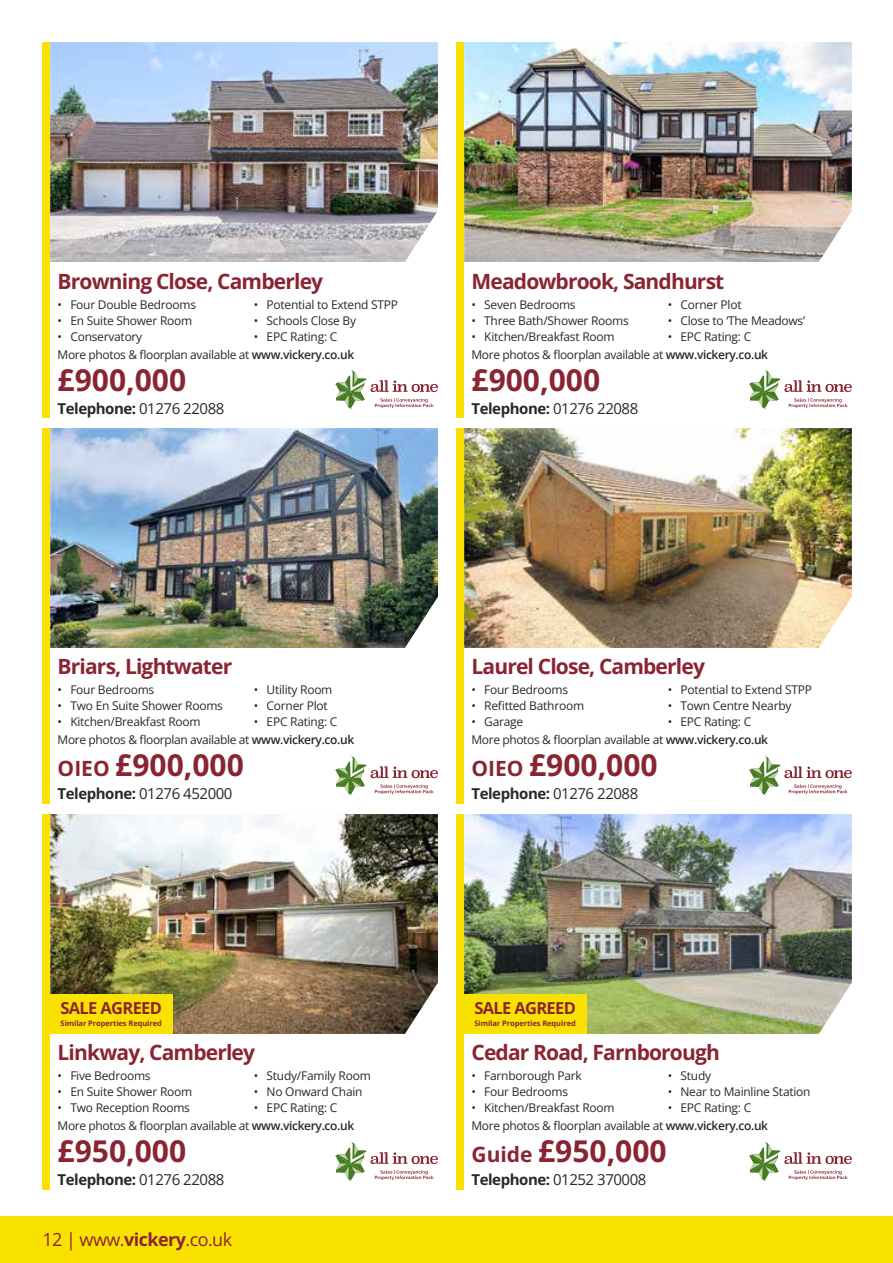
<style>
.page{position:relative;width:893px;height:1263px;background:#fff}
.page>*{position:absolute;margin:0;border:0;box-sizing:border-box;transform-origin:0 0}
.t1{font:700 30px "Open Sans";color:#892532}
.t2{font:700 21px "Open Sans";letter-spacing:-.04em;color:#892532}
.t3{font:18px "Open Sans";letter-spacing:-.03em;color:#892532}
.t4{font:700 16.5px "Open Sans";letter-spacing:-.04em;color:#892532}
.t5{font:700 15px "Open Sans";letter-spacing:-.03em;color:#282827}
.t6{font:15px "Open Sans";letter-spacing:-.03em;color:#282827}
.t7{font:12px "Open Sans";letter-spacing:-.02em;color:#282827}
.t8{font:700 7.5px "Open Sans";letter-spacing:-.01em;color:#892532}
.s1{font-weight:600}
.s2{font-weight:400}
.s3{font-size:21px}
.s4{font-weight:700}
</style>
<div class="page">
<div style="left:43px;top:42px;width:7px;height:375px;background:#fae200"></div>
<div style="left:456px;top:42px;width:8px;height:375px;background:#fae200"></div>
<div style="left:43px;top:428px;width:7px;height:375px;background:#fae200"></div>
<div style="left:456px;top:428px;width:8px;height:375px;background:#fae200"></div>
<div style="left:43px;top:814px;width:7px;height:375px;background:#fae200"></div>
<div style="left:456px;top:814px;width:8px;height:375px;background:#fae200"></div>
<img style="left:50px;top:42px;width:388px;height:220px">
<img style="left:464px;top:42px;width:388px;height:220px">
<img style="left:50px;top:428px;width:388px;height:220px">
<img style="left:464px;top:428px;width:388px;height:220px">
<img style="left:50px;top:814px;width:388px;height:220px">
<img style="left:464px;top:814px;width:388px;height:220px">
<div style="left:0;top:1216px;width:893px;height:47px;background:#fae200"></div>
<svg style="left:335px;top:1142px;width:103px;height:39px"></svg>
<svg style="left:749px;top:1142px;width:103px;height:39px"></svg>
<svg style="left:335px;top:756px;width:103px;height:39px"></svg>
<svg style="left:749px;top:756px;width:103px;height:39px"></svg>
<svg style="left:335px;top:370px;width:103px;height:39px"></svg>
<svg style="left:749px;top:370px;width:103px;height:39px"></svg>
<div style="left:50px;top:994px;width:122px;height:40px;background:#fae200"></div>
<div style="left:464px;top:994px;width:122px;height:40px;background:#fae200"></div>
<h2 class="t2" style="left:58px;top:267px;width:267px">Browning Close, Camberley</h2>
<h2 class="t2" style="left:471px;top:267px;width:254px">Meadowbrook, Sandhurst</h2>
<p class="t7" style="left:58px;top:297px;width:140px">• Four Double Bedrooms</p>
<p class="t7" style="left:58px;top:313px;width:136px">• En Suite Shower Room</p>
<p class="t7" style="left:58px;top:328px;width:86px">• Conservatory</p>
<p class="t7" style="left:668px;top:297px;width:75px">• Corner Plot</p>
<p class="t7" style="left:668px;top:313px;width:139px">• Close to ‘The Meadows’</p>
<p class="t7" style="left:668px;top:328px;width:85px">• EPC Rating: C</p>
<p class="t7" style="left:471px;top:297px;width:106px">• Seven Bedrooms</p>
<p class="t7" style="left:471px;top:313px;width:159px">• Three Bath/Shower Rooms</p>
<p class="t7" style="left:471px;top:328px;width:145px">• Kitchen/Breakfast Room</p>
<p class="t7" style="left:254px;top:297px;width:146px">• Potential to Extend STPP</p>
<p class="t7" style="left:254px;top:313px;width:104px">• Schools Close By</p>
<p class="t7" style="left:254px;top:328px;width:85px">• EPC Rating: C</p>
<p class="t7" style="left:58px;top:346px;width:298px">More photos &amp; floorplan available at <span class="s1">www.vickery.co.uk</span></p>
<p class="t7" style="left:471px;top:346px;width:298px">More photos &amp; floorplan available at <span class="s1">www.vickery.co.uk</span></p>
<h1 class="t1" style="left:58px;top:359px;width:130px">£900,000</h1>
<h1 class="t1" style="left:471px;top:359px;width:130px">£900,000</h1>
<p class="t5" style="left:58px;top:399px;width:168px">Telephone: <span class="s2">01276 22088</span></p>
<p class="t5" style="left:471px;top:399px;width:168px">Telephone: <span class="s2">01276 22088</span></p>
<h2 class="t2" style="left:58px;top:651px;width:176px">Briars, Lightwater</h2>
<h2 class="t2" style="left:471px;top:651px;width:235px">Laurel Close, Camberley</h2>
<p class="t7" style="left:58px;top:682px;width:98px">• Four Bedrooms</p>
<p class="t7" style="left:58px;top:697px;width:167px">• Two En Suite Shower Rooms</p>
<p class="t7" style="left:58px;top:713px;width:145px">• Kitchen/Breakfast Room</p>
<p class="t7" style="left:254px;top:682px;width:80px">• Utility Room</p>
<p class="t7" style="left:254px;top:697px;width:75px">• Corner Plot</p>
<p class="t7" style="left:254px;top:713px;width:85px">• EPC Rating: C</p>
<p class="t7" style="left:471px;top:682px;width:98px">• Four Bedrooms</p>
<p class="t7" style="left:471px;top:697px;width:114px">• Refitted Bathroom</p>
<p class="t7" style="left:471px;top:713px;width:53px">• Garage</p>
<p class="t7" style="left:668px;top:682px;width:146px">• Potential to Extend STPP</p>
<p class="t7" style="left:668px;top:697px;width:125px">• Town Centre Nearby</p>
<p class="t7" style="left:668px;top:713px;width:85px">• EPC Rating: C</p>
<p class="t7" style="left:58px;top:731px;width:298px">More photos &amp; floorplan available at <span class="s1">www.vickery.co.uk</span></p>
<p class="t7" style="left:471px;top:731px;width:298px">More photos &amp; floorplan available at <span class="s1">www.vickery.co.uk</span></p>
<h1 class="t1" style="left:58px;top:744px;width:188px"><span class="s3">OIEO</span> £900,000</h1>
<h1 class="t1" style="left:471px;top:744px;width:188px"><span class="s3">OIEO</span> £900,000</h1>
<p class="t6" style="left:58px;top:784px;width:176px"><span class="s4">Telephone:</span> 01276 452000</p>
<p class="t5" style="left:471px;top:784px;width:168px">Telephone: <span class="s2">01276 22088</span></p>
<h3 class="t4" style="left:60px;top:996px;width:103px">SALE AGREED</h3>
<p class="t8" style="left:61px;top:1018px;width:103px">Similar Properties Required</p>
<h3 class="t4" style="left:474px;top:996px;width:103px">SALE AGREED</h3>
<p class="t8" style="left:475px;top:1018px;width:103px">Similar Properties Required</p>
<h2 class="t2" style="left:58px;top:1037px;width:199px">Linkway, Camberley</h2>
<h2 class="t2" style="left:471px;top:1037px;width:250px">Cedar Road, Farnborough</h2>
<p class="t7" style="left:58px;top:1068px;width:94px">• Five Bedrooms</p>
<p class="t7" style="left:58px;top:1083px;width:136px">• En Suite Shower Room</p>
<p class="t7" style="left:58px;top:1099px;width:134px">• Two Reception Rooms</p>
<p class="t7" style="left:254px;top:1068px;width:118px">• Study/Family Room</p>
<p class="t7" style="left:254px;top:1083px;width:110px">• No Onward Chain</p>
<p class="t7" style="left:254px;top:1099px;width:85px">• EPC Rating: C</p>
<p class="t7" style="left:471px;top:1068px;width:112px">• Farnborough Park</p>
<p class="t7" style="left:471px;top:1083px;width:98px">• Four Bedrooms</p>
<p class="t7" style="left:471px;top:1099px;width:145px">• Kitchen/Breakfast Room</p>
<p class="t7" style="left:668px;top:1068px;width:45px">• Study</p>
<p class="t7" style="left:668px;top:1083px;width:144px">• Near to Mainline Station</p>
<p class="t7" style="left:668px;top:1099px;width:85px">• EPC Rating: C</p>
<p class="t7" style="left:58px;top:1117px;width:298px">More photos &amp; floorplan available at <span class="s1">www.vickery.co.uk</span></p>
<p class="t7" style="left:471px;top:1117px;width:298px">More photos &amp; floorplan available at <span class="s1">www.vickery.co.uk</span></p>
<h1 class="t1" style="left:58px;top:1130px;width:130px">£950,000</h1>
<h1 class="t1" style="left:471px;top:1130px;width:197px"><span class="s3">Guide</span> £950,000</h1>
<p class="t5" style="left:58px;top:1170px;width:168px">Telephone: <span class="s2">01276 22088</span></p>
<p class="t6" style="left:471px;top:1170px;width:176px"><span class="s4">Telephone:</span> 01252 370008</p>
<h3 class="t3" style="left:43px;top:1227px;width:191px">12 | www.<span class="s4">vickery</span>.co.uk</h3>
</div>
